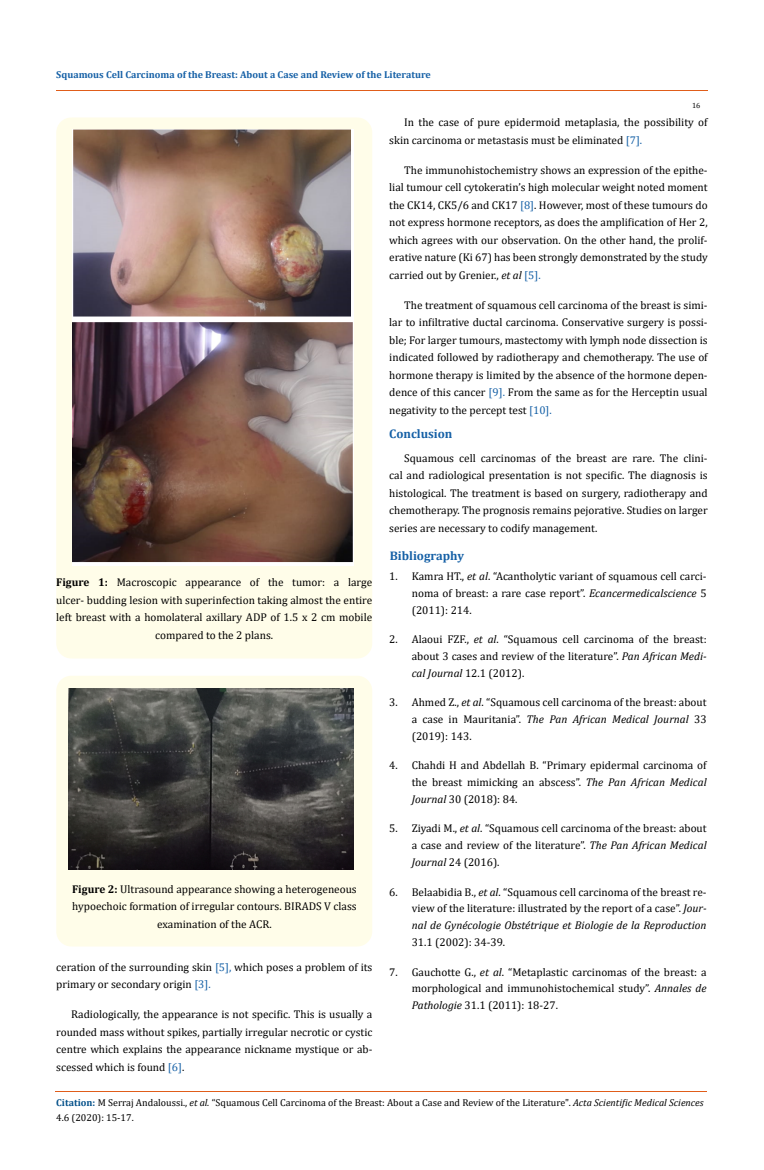
<style>
.page{position:relative;width:764px;height:1170px;background:#fff}
.page>*{position:absolute;margin:0;border:0;box-sizing:border-box;transform-origin:0 0}
.t1{font:700 12.5px "Cambria";color:#1560a6}
.t2{font:11.25px/17.5px "Cambria";color:#000;text-align:justify}
.t3{font:10px/15px "Cambria";color:#000}
.t4{font:700 10px "Cambria";color:#1560a6}
.t5{font:7.5px "Cambria";color:#000}
.s1{font-weight:700}
.s2{color:#1560a6}
.s3{font-style:italic}
.s4{font-weight:700;color:#035089}
</style>
<div class="page">
<hr style="left:56px;top:91px;width:651px;height:1px;background:#e05d1a">
<div style="left:56px;top:118px;width:316px;height:540px;background:#fffde9;border-radius:15px"></div>
<img style="left:72px;top:129px;width:281px;height:436px">
<div style="left:56px;top:676px;width:316px;height:271px;background:#fffde9;border-radius:15px"></div>
<img style="left:69px;top:689px;width:285px;height:181px">
<hr style="left:55px;top:1092px;width:651px;height:1px;background:#e05d1a">
<p class="t4" style="left:56px;top:68px;width:376px">Squamous Cell Carcinoma of the Breast: About a Case and Review of the Literature</p>
<p class="t5" style="left:692px;top:101px;width:10px">16</p>
<p class="t2" style="left:56px;top:573px;width:317px;text-align:center"><span class="s1">Figure 1:</span> Macroscopic appearance of the tumor: a large ulcer- budding lesion with superinfection taking almost the entire left breast with a homolateral axillary ADP of 1.5 x 2 cm mobile compared to the 2 plans.</p>
<p class="t2" style="left:72px;top:880px;width:286px;text-align:center"><span class="s1">Figure 2:</span> Ultrasound appearance showing a heterogeneous hypoechoic formation of irregular contours. BIRADS V class examination of the ACR.</p>
<p class="t2" style="left:56px;top:958px;width:318px">ceration of the surrounding skin <span class="s2">[5],</span> which poses a problem of its primary or secondary origin <span class="s2">[3].</span></p>
<p class="t2" style="left:56px;top:1005px;width:318px;text-indent:15px">Radiologically, the appearance is not specific. This is usually a rounded mass without spikes, partially irregular necrotic or cystic centre which explains the appearance nickname mystique or ab&shy;scessed which is found <span class="s2">[6]</span>.</p>
<p class="t2" style="left:389px;top:114px;width:320px;text-indent:15px">In the case of pure epidermoid metaplasia, the possibility of skin carcinoma or metastasis must be eliminated <span class="s2">[7].</span></p>
<p class="t2" style="left:389px;top:161px;width:320px;text-indent:15px">The immunohistochemistry shows an expression of the epithe&shy;lial tumour cell cytokeratin’s high molecular weight noted moment the CK14, CK5/6 and CK17 <span class="s2">[8]</span>. However, most of these tumours do not express hormone receptors, as does the amplification of Her 2, which agrees with our observation. On the other hand, the prolif&shy;erative nature (Ki 67) has been strongly demonstrated by the study carried out by Grenier., <span class="s3">et al</span> <span class="s2">[5].</span></p>
<p class="t2" style="left:389px;top:296px;width:320px;text-indent:15px">The treatment of squamous cell carcinoma of the breast is simi&shy;lar to infiltrative ductal carcinoma. Conservative surgery is possi&shy;ble; For larger tumours, mastectomy with lymph node dissection is indicated followed by radiotherapy and chemotherapy. The use of hormone therapy is limited by the absence of the hormone depen&shy;dence of this cancer <span class="s2">[9].</span> From the same as for the Herceptin usual negativity to the percept test <span class="s2">[10].</span></p>
<p class="t1" style="left:389px;top:425px;width:65px">Conclusion</p>
<p class="t2" style="left:389px;top:449px;width:320px;text-indent:15px">Squamous cell carcinomas of the breast are rare. The clini&shy;cal and radiological presentation is not specific. The diagnosis is histological. The treatment is based on surgery, radiotherapy and chemotherapy. The prognosis remains pejorative. Studies on larger series are necessary to codify management.</p>
<p class="t1" style="left:390px;top:547px;width:76px">Bibliography</p>
<p class="t2" style="left:412px;top:568px;width:296px;line-height:16.9px;text-indent:-22px">1. Kamra HT., <span class="s3">et al</span>. “Acantholytic variant of squamous cell carci&shy;noma of breast: a rare case report”. <span class="s3">Ecancermedicalscience</span> 5 (2011): 214.</p>
<p class="t2" style="left:412px;top:631px;width:296px;line-height:16.9px;text-indent:-22px">2. Alaoui FZF., <span class="s3">et al</span>. “Squamous cell carcinoma of the breast: about 3 cases and review of the literature”. <span class="s3">Pan African Medi&shy;cal Journal</span> 12.1 (2012).</p>
<p class="t2" style="left:412px;top:694px;width:296px;line-height:16.9px;text-indent:-22px">3. Ahmed Z., <span class="s3">et al</span>. “Squamous cell carcinoma of the breast: about a case in Mauritania”. <span class="s3">The Pan African Medical Journal</span> 33 (2019): 143.</p>
<p class="t2" style="left:412px;top:757px;width:296px;line-height:16.9px;text-indent:-22px">4. Chahdi H and Abdellah B. “Primary epidermal carcinoma of the breast mimicking an abscess”. <span class="s3">The Pan African Medical Journal</span> 30 (2018): 84.</p>
<p class="t2" style="left:412px;top:820px;width:296px;line-height:16.9px;text-indent:-22px">5. Ziyadi M., <span class="s3">et al</span>. “Squamous cell carcinoma of the breast: about a case and review of the literature”. <span class="s3">The Pan African Medical Journal</span> 24 (2016).</p>
<p class="t2" style="left:412px;top:883px;width:296px;line-height:16.9px;text-indent:-22px">6. Belaabidia B., <span class="s3">et al</span>. “Squamous cell carcinoma of the breast re&shy;view of the literature: illustrated by the report of a case”. <span class="s3">Jour&shy;nal de Gynécologie Obstétrique et Biologie de la Reproduction</span></p>
<p class="t2" style="left:412px;top:934px;width:95px">31.1 (2002): 34-39.</p>
<p class="t2" style="left:412px;top:963px;width:296px;line-height:16.9px;text-indent:-22px">7. Gauchotte G., <span class="s3">et al</span>. “Metaplastic carcinomas of the breast: a morphological and immunohistochemical study”. <span class="s3">Annales de Pathologie</span> 31.1 (2011): 18-27.</p>
<p class="t3" style="left:56px;top:1095px;width:649px"><span class="s4">Citation:</span> M Serraj Andaloussi., <span class="s3">et al.</span> “Squamous Cell Carcinoma of the Breast: About a Case and Review of the Literature". <span class="s3">Acta Scientific Medical Sciences<br></span>4.6 (2020): 15-17.</p>
</div>
